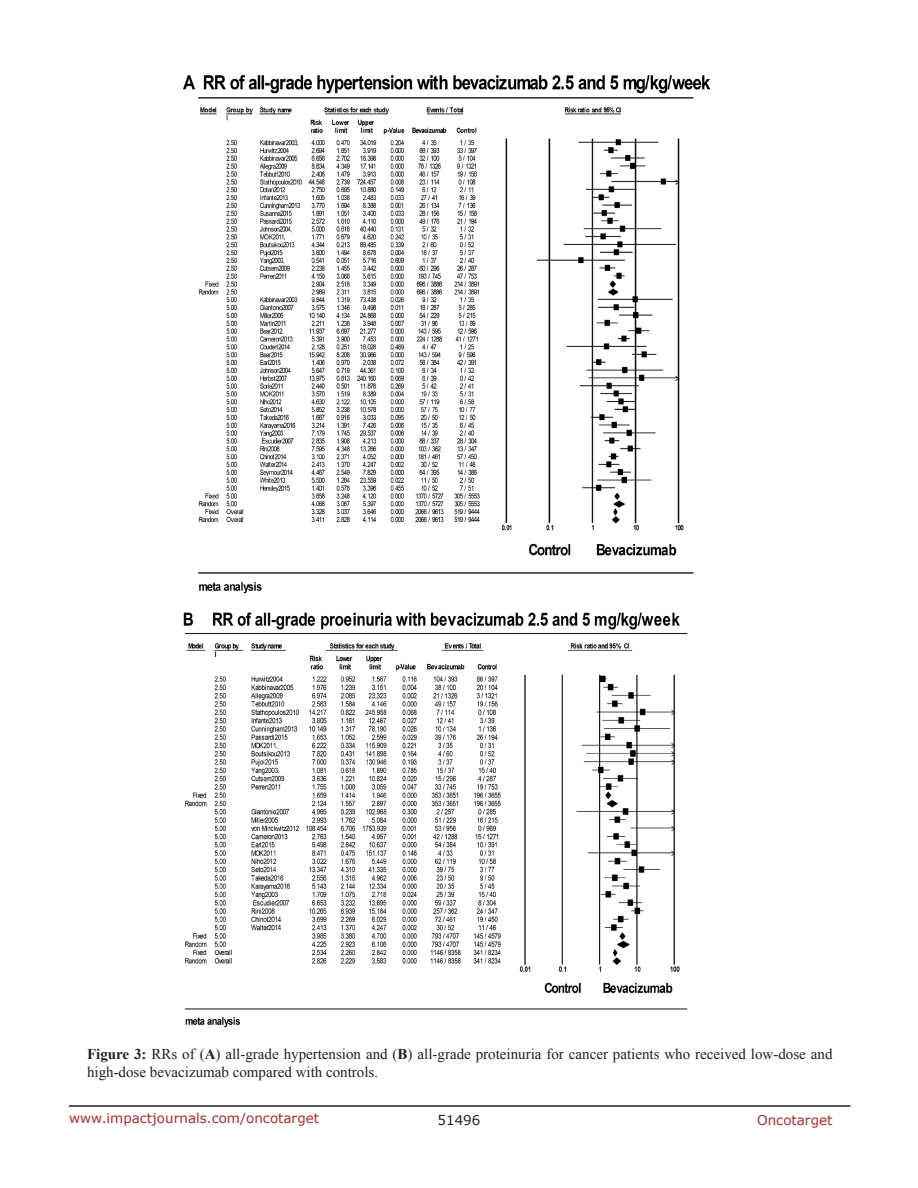
<style>
.page{position:relative;width:918px;height:1188px;background:#fff}
.page>*{position:absolute;margin:0;border:0;box-sizing:border-box;transform-origin:0 0}
.FigureText{font:15px/18px "Times New Roman";color:#231f20}
.t1{font:13.5px "Verdana";color:#ac2b31}
.t2{font:13.5px "Verdana";color:#231f20}
.s1{font-weight:700}
</style>
<div class="page">
<hr style="left:69px;top:1105px;width:781px;height:2px;background:#231f20">
<img style="left:184px;top:76px;width:526px;height:951px">
<p class="FigureText" style="left:87px;top:1045px;width:747px"><span class="s1">Figure 3:</span> RRs of (<span class="s1">A</span>) all-grade hypertension and (<span class="s1">B</span>) all-grade proteinuria for cancer patients who received low-dose and high-dose bevacizumab compared with controls.</p>
<p class="t1" style="left:69px;top:1109px;width:252px">www.impactjournals.com/oncotarget</p>
<p class="t2" style="left:438px;top:1111px;width:44px">51496</p>
<p class="t1" style="left:757px;top:1111px;width:77px">Oncotarget</p>
</div>
